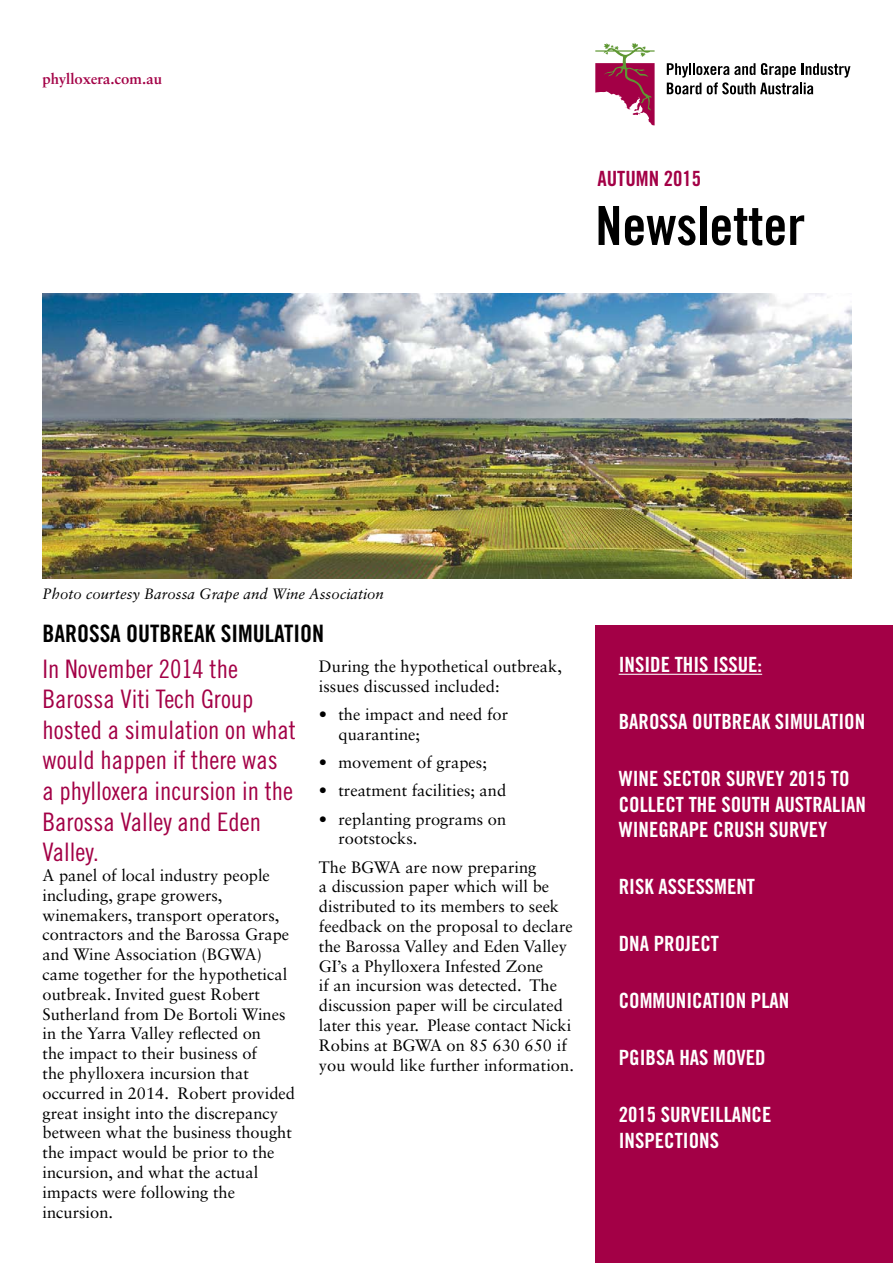
<style>
.page{position:relative;width:893px;height:1263px;background:#fff}
.page>*{position:absolute;margin:0;border:0;box-sizing:border-box;transform-origin:0 0}
.t1{font:54px "Trade Gothic LT Std Bd Cn 20";color:#000}
.t2{font:25.5px/30.6px "Trade Gothic LT Std Cn 18";color:#a30046}
.t3{font:24px "Trade Gothic LT Std Bd Cn 20";color:#000}
.t4{font:21px/25.2px "Trade Gothic LT Std Bd Cn 20";color:#fff}
.t5{font:21px "Trade Gothic LT Std Bd Cn 20";color:#a30046}
.t6{font:16.5px/19.8px "Sabon LT Std";color:#000}
.t7{font:italic 15px "Sabon LT Std";color:#000}
.t8{font:700 15px "Sabon LT Std";color:#a30046}
</style>
<div class="page">
<div style="left:595px;top:625px;width:298px;height:638px;background:#a30046"></div>
<svg style="left:667px;top:63px;width:183px;height:31px"></svg>
<svg style="left:595px;top:43px;width:60px;height:82px"></svg>
<hr style="left:619px;top:674px;width:143px;height:1px;background:#fff">
<img style="left:43px;top:293px;width:808px;height:286px">
<p class="t8" style="left:43px;top:69px;width:121px">phylloxera.com.au</p>
<p class="t5" style="left:597px;top:166px;width:105px">AUTUMN 2015</p>
<h1 class="t1" style="left:595px;top:193px;width:211px">NEWSLETTER</h1>
<p class="t7" style="left:43px;top:585px;width:343px">Photo courtesy Barossa Grape and Wine Association</p>
<h3 class="t3" style="left:42px;top:619px;width:25px">BAROSSA</h3>
<h3 class="t3" style="left:126px;top:619px;width:13px">OUTBREAK</h3>
<h3 class="t3" style="left:221px;top:619px;width:12px">SIMULATION</h3>
<h2 class="t2" style="left:43px;top:653px;width:255px">In November 2014 the<br>Barossa Viti Tech Group hosted a simulation on what would happen if there was<br>a phylloxera incursion in the<br>Barossa Valley and Eden<br>Valley.</h2>
<p class="t6" style="left:43px;top:865px;width:254px">A panel of local industry people including, grape growers, winemakers, transport operators, contractors and the Barossa Grape and Wine Association (BGWA) came together for the hypothetical outbreak. Invited guest Robert<br>Sutherland from De Bortoli Wines in the Yarra Valley reflected on<br>the impact to their business of<br>the phylloxera incursion that occurred in 2014. Robert provided great insight into the discrepancy between what the business thought the impact would be prior to the incursion, and what the actual impacts were following the incursion.</p>
<p class="t6" style="left:319px;top:656px;width:244px">During the hypothetical outbreak, issues discussed included:</p>
<p class="t6" style="left:338px;top:704px;width:171px;text-indent:-20px">• the impact and need for quarantine;</p>
<p class="t6" style="left:319px;top:752px;width:169px">• movement of grapes;</p>
<p class="t6" style="left:319px;top:780px;width:189px">• treatment facilities; and</p>
<p class="t6" style="left:338px;top:809px;width:169px;text-indent:-20px">• replanting programs on rootstocks.</p>
<p class="t6" style="left:319px;top:857px;width:256px">The BGWA are now preparing<br>a discussion paper which will be distributed to its members to seek feedback on the proposal to declare the Barossa Valley and Eden Valley GI’s a Phylloxera Infested Zone<br>if an incursion was detected. The discussion paper will be circulated later this year. Please contact Nicki Robins at BGWA on 85 630 650 if you would like further information.</p>
<p class="t4" style="left:619px;top:652px;width:145px">INSIDE THIS ISSUE:</p>
<p class="t4" style="left:619px;top:709px;width:248px">BAROSSA OUTBREAK SIMULATION</p>
<p class="t4" style="left:619px;top:766px;width:249px">WINE SECTOR SURVEY 2015 TO<br>COLLECT THE SOUTH AUSTRALIAN<br>WINEGRAPE CRUSH SURVEY</p>
<p class="t4" style="left:619px;top:874px;width:138px">RISK ASSESSMENT</p>
<p class="t4" style="left:619px;top:931px;width:102px">DNA PROJECT</p>
<p class="t4" style="left:619px;top:988px;width:172px">COMMUNICATION PLAN</p>
<p class="t4" style="left:619px;top:1045px;width:148px">PGIBSA HAS MOVED</p>
<p class="t4" style="left:619px;top:1102px;width:154px">2015 SURVEILLANCE<br>INSPECTIONS</p>
</div>
